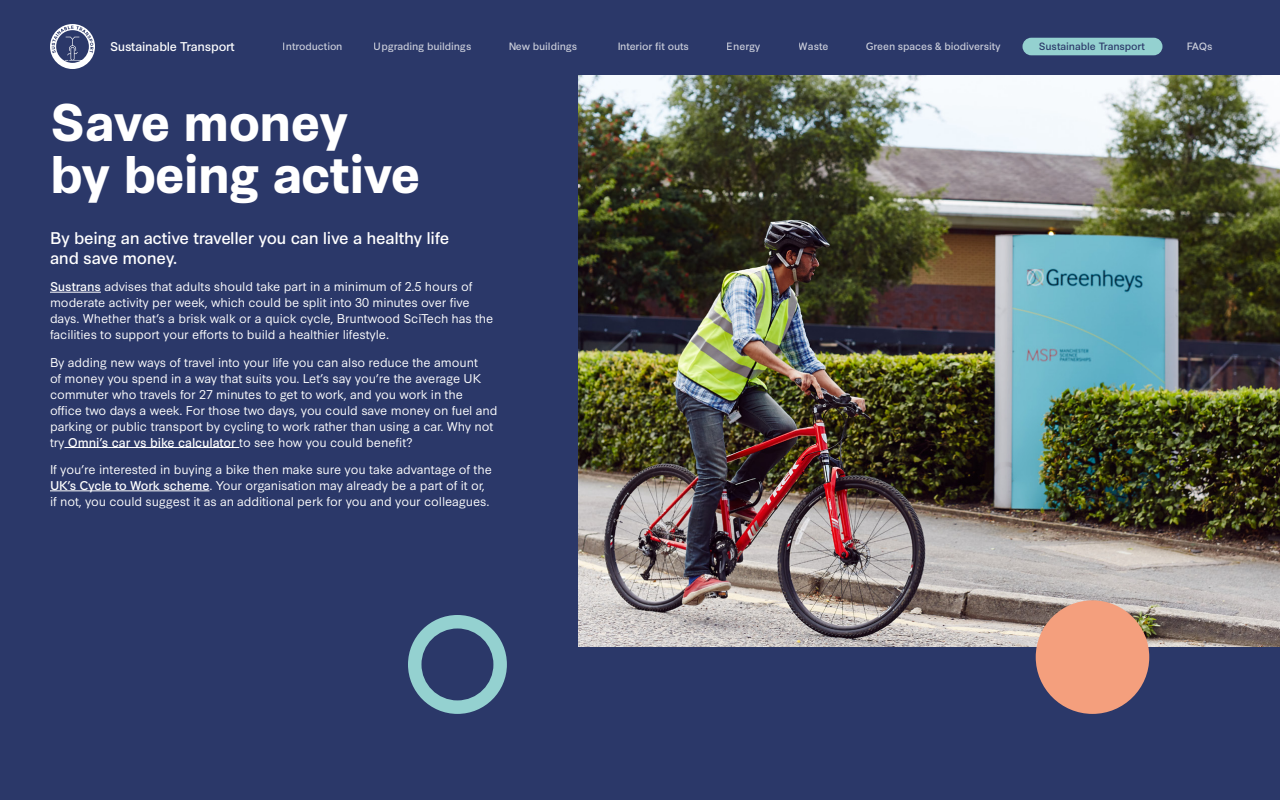
<style>
.page{position:relative;width:1280px;height:800px;background:#2b3869}
.page>*{position:absolute;margin:0;border:0;box-sizing:border-box;transform-origin:0 0}
.t1{font:700 50px/52px "Synthese";letter-spacing:-.02em;color:#fff}
.t2{font:16px/20px "Synthese";letter-spacing:-.02em;color:#fff}
.t3{font:12px/16px "Synthese";letter-spacing:-.01em;color:#fff}
.t4{font:12px "Synthese";letter-spacing:-.02em;color:#fff}
.t5{font:10px "Synthese";letter-spacing:-.01em;color:#fff}
.t6{font:10px "Synthese";letter-spacing:-.01em;color:#2b3869}
.s1{font-style:inherit}
</style>
<div class="page">
<hr style="left:50px;top:292px;width:51px;height:1px;background:#fff">
<hr style="left:64px;top:447px;width:175px;height:1px;background:#fff">
<hr style="left:50px;top:490px;width:159px;height:1px;background:#fff">
<svg style="left:50px;top:24px;width:45px;height:45px"></svg>
<img style="left:578px;top:75px;width:702px;height:571px">
<div style="left:1036px;top:600px;width:113px;height:114px;background:#f49f7d;border-radius:50%"></div>
<svg style="left:408px;top:615px;width:99px;height:99px"></svg>
<div style="left:1023px;top:38px;width:140px;height:17px;background:#94d1d0;border-radius:9px"></div>
<p class="t4" style="left:110px;top:37px;width:126px">Sustainable Transport</p>
<p class="t5" style="left:283px;top:38px;width:61px">Introduction</p>
<p class="t5" style="left:374px;top:38px;width:99px">Upgrading buildings</p>
<p class="t5" style="left:508px;top:38px;width:71px">New buildings</p>
<p class="t5" style="left:617px;top:38px;width:73px">Interior fit outs</p>
<p class="t5" style="left:727px;top:38px;width:35px">Energy</p>
<p class="t5" style="left:799px;top:38px;width:31px">Waste</p>
<p class="t5" style="left:866px;top:38px;width:137px">Green spaces &amp; biodiversity</p>
<p class="t6" style="left:1039px;top:38px;width:108px">Sustainable Transport</p>
<p class="t5" style="left:1186px;top:38px;width:28px">FAQs</p>
<h1 class="t1" style="left:50px;top:93px;width:372px">Save money by being active</h1>
<h2 class="t2" style="left:50px;top:227px;width:401px">By being an active traveller you can live a healthy life and save money.</h2>
<p class="t3" style="left:50px;top:278px;width:445px"><span class="s1">Sustrans</span> advises that adults should take part in a minimum of 2.5 hours of moderate activity per week, which could be split into 30 minutes over five days. Whether that’s a brisk walk or a quick cycle, Bruntwood SciTech has the facilities to support your efforts to build a healthier lifestyle.</p>
<p class="t3" style="left:50px;top:353px;width:449px">By adding new ways of travel into your life you can also reduce the amount<br>of money you spend in a way that suits you. Let’s say you’re the average UK commuter who travels for 27 minutes to get to work, and you work in the office two days a week. For those two days, you could save money on fuel and parking or public transport by cycling to work rather than using a car. Why not try <span class="s1">Omni’s car vs bike calculator</span> to see how you could benefit?</p>
<p class="t3" style="left:50px;top:460px;width:444px">If you’re interested in buying a bike then make sure you take advantage of the<br><span class="s1">UK’s Cycle to Work scheme</span>. Your organisation may already be a part of it or, if not, you could suggest it as an additional perk for you and your colleagues.</p>
</div>
